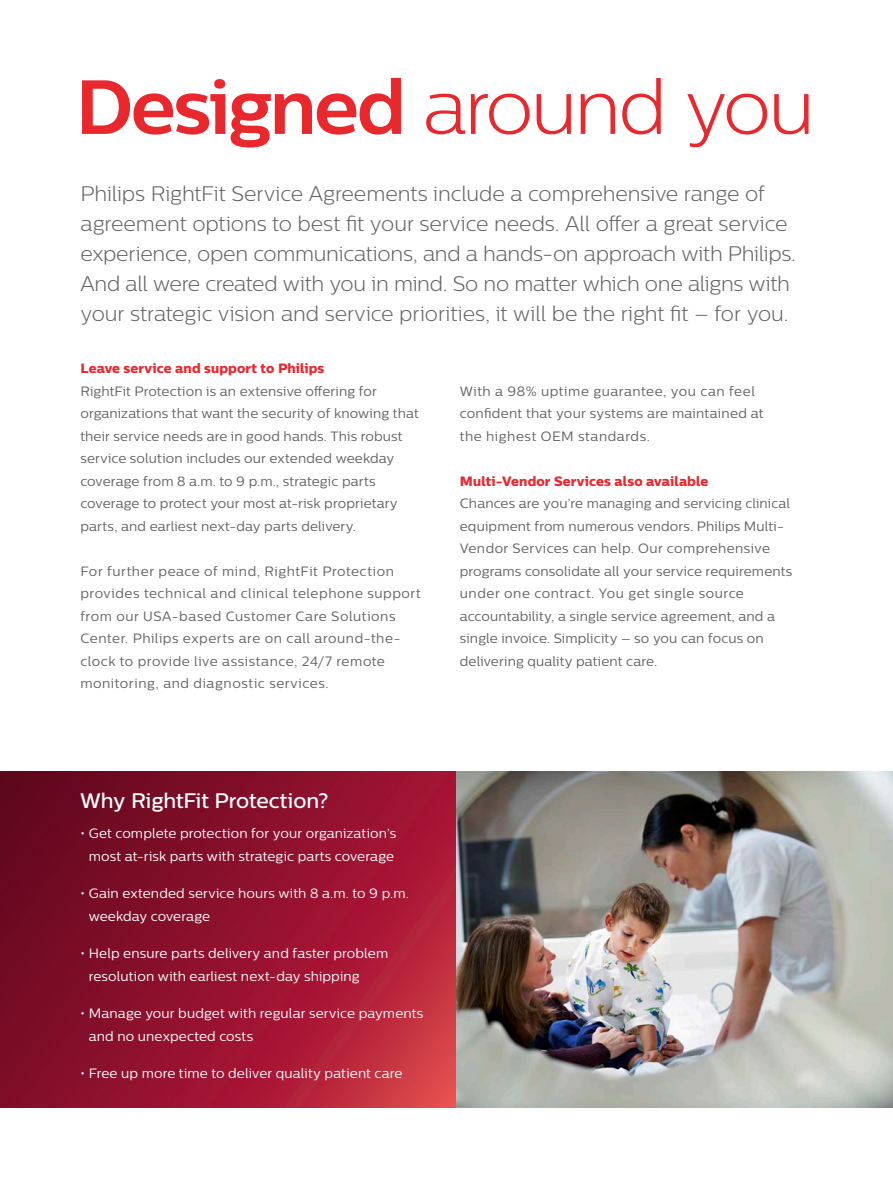
<style>
.page{position:relative;width:893px;height:1188px;background:#fff}
.page>*{position:absolute;margin:0;border:0;box-sizing:border-box;transform-origin:0 0}
._05_Main_Heading_Med{font:300 76.5px "Centrale Sans";letter-spacing:-.04em;color:#e9282d}
._03_Introduction{font:300 21px/30px "Centrale Sans";letter-spacing:-.01em;color:#636366}
._03_Introduction-2{font:500 21px "Centrale Sans";letter-spacing:-.01em;color:#fff}
._01_Body_Copy{font:13.5px/22.5px "Centrale Sans";letter-spacing:.015em;color:#636366}
.t1{font:13.5px/22.5px "Centrale Sans";letter-spacing:.01em;color:#fff}
._01_Body_Copy-2{font:13.5px/22.5px "Centrale Sans";letter-spacing:.04em;color:#636366}
._02_Body_Heading{font:13.5px "Centrale Sans X Bold";letter-spacing:.01em;color:#e9282d}
.s1{font-weight:700}
</style>
<div class="page">
<svg style="left:0;top:772px;width:456px;height:336px;background:#8f122d"></svg>
<img style="left:456px;top:772px;width:437px;height:336px">
<p class="_05_Main_Heading_Med" style="left:75px;top:64px;width:741px"><span class="s1">Designed</span> around you</p>
<p class="_03_Introduction" style="left:80px;top:178px;width:717px">Philips RightFit Service Agreements include a comprehensive range of agreement options to best fit your service needs. All offer a great service experience, open communications, and a hands-on approach with Philips.<br>And all were created with you in mind. So no matter which one aligns with your strategic vision and service priorities, it will be the right fit – for you.</p>
<p class="_02_Body_Heading" style="left:80px;top:360px;width:245px">Leave service and support to Philips</p>
<p class="_01_Body_Copy" style="left:80px;top:380px;width:340px">RightFit Protection is an extensive offering for organizations that want the security of knowing that their service needs are in good hands. This robust service solution includes our extended weekday coverage from 8 a.m. to 9 p.m., strategic parts coverage to protect your most at-risk proprietary parts, and earliest next-day parts delivery.</p>
<p class="_01_Body_Copy-2" style="left:80px;top:560px;width:342px">For further peace of mind, RightFit Protection provides technical and clinical telephone support from our USA-based Customer Care Solutions Center. Philips experts are on call around-the&shy;clock to provide live assistance, 24/7 remote monitoring, and diagnostic services.</p>
<p class="_01_Body_Copy" style="left:460px;top:380px;width:305px">With a 98% uptime guarantee, you can feel confident that your systems are maintained at the highest OEM standards.</p>
<p class="_02_Body_Heading" style="left:460px;top:473px;width:250px">Multi-Vendor Services also available</p>
<p class="_01_Body_Copy" style="left:460px;top:492px;width:334px">Chances are you’re managing and servicing clinical equipment from numerous vendors. Philips Multi-Vendor Services can help. Our comprehensive programs consolidate all your service requirements under one contract. You get single source accountability, a single service agreement, and a single invoice. Simplicity – so you can focus on delivering quality patient care.</p>
<p class="_03_Introduction-2" style="left:80px;top:788px;width:250px">Why RightFit Protection?</p>
<p class="t1" style="left:80px;top:822px;width:318px;text-align:center">• Get complete protection for your organization’s most at-risk parts with strategic parts coverage</p>
<p class="t1" style="left:89px;top:882px;width:322px;text-indent:-9px">• Gain extended service hours with 8 a.m. to 9 p.m. weekday coverage</p>
<p class="t1" style="left:89px;top:942px;width:301px;text-indent:-9px">• Help ensure parts delivery and faster problem resolution with earliest next-day shipping</p>
<p class="t1" style="left:89px;top:1002px;width:336px;text-indent:-9px">• Manage your budget with regular service payments and no unexpected costs</p>
<p class="t1" style="left:80px;top:1062px;width:324px">• Free up more time to deliver quality patient care</p>
</div>
